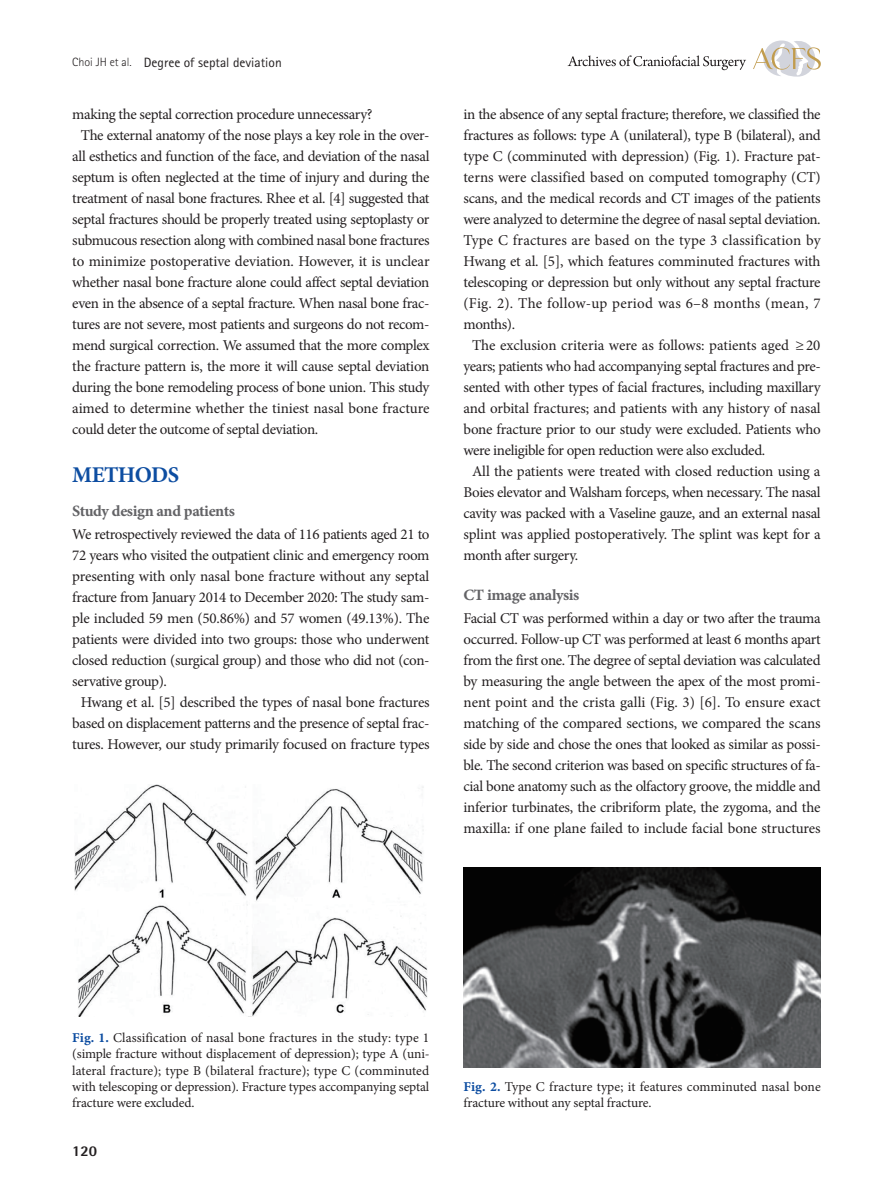
<style>
.page{position:relative;width:893px;height:1191px;background:#fff}
.page>*{position:absolute;margin:0;border:0;box-sizing:border-box;transform-origin:0 0}
.대제목{font:700 22.5px "Minion Pro";letter-spacing:-.03em;color:#0d4da1}
.중제목{font:15.75px "Minion Pro Bold Capt";letter-spacing:-.025em;color:#636366}
.본문{font:15px/21px "Minion Pro";letter-spacing:-.02em;color:#231f20;text-align:justify}
.본문_0{font:15px/21px "Minion Pro";letter-spacing:-.02em;color:#231f20;text-align:justify}
.t1{font:800 15px "Rotis Semi Sans Std";color:#231f20}
.표그림제목{font:13.5px/16.2px "Minion Pro";letter-spacing:-.01em;color:#231f20;text-align:justify}
.t2{font:13.5px "Rotis Sans Serif Std";color:#231f20}
.s1{font-weight:300;font-size:12px}
.s2{font-family:"Minion Pro Bold Capt";color:#0d4da1}
</style>
<div class="page">
<svg style="left:753px;top:40px;width:68px;height:37px"></svg>
<svg style="left:568px;top:55px;width:178px;height:15px"></svg>
<img style="left:74px;top:784px;width:354px;height:232px">
<img style="left:463px;top:867px;width:358px;height:200px">
<p class="t2" style="left:72px;top:54px;width:211px"><span class="s1">Choi JH et al.</span> Degree of septal deviation</p>
<p class="본문_0" style="left:72px;top:103px;width:302px">making the septal correction procedure unnecessary?</p>
<p class="본문" style="left:72px;top:124px;width:359px;text-indent:9px">The external anatomy of the nose plays a key role in the over&shy;all esthetics and function of the face, and deviation of the nasal septum is often neglected at the time of injury and during the treatment of nasal bone fractures. Rhee et al. [4] suggested that septal fractures should be properly treated using septoplasty or submucous resection along with combined nasal bone fractures to minimize postoperative deviation. However, it is unclear whether nasal bone fracture alone could affect septal deviation even in the absence of a septal fracture. When nasal bone frac&shy;tures are not severe, most patients and surgeons do not recom&shy;mend surgical correction. We assumed that the more complex the fracture pattern is, the more it will cause septal deviation during the bone remodeling process of bone union. This study aimed to determine whether the tiniest nasal bone fracture could deter the outcome of septal deviation.</p>
<p class="대제목" style="left:72px;top:459px;width:108px">METHODS</p>
<p class="중제목" style="left:72px;top:500px;width:164px">Study design and patients</p>
<p class="본문_0" style="left:72px;top:523px;width:359px">We retrospectively reviewed the data of 116 patients aged 21 to 72 years who visited the outpatient clinic and emergency room presenting with only nasal bone fracture without any septal fracture from January 2014 to December 2020: The study sam&shy;ple included 59 men (50.86%) and 57 women (49.13%). The patients were divided into two groups: those who underwent closed reduction (surgical group) and those who did not (con&shy;servative group).</p>
<p class="본문" style="left:72px;top:691px;width:359px;text-align:center">Hwang et al. [5] described the types of nasal bone fractures based on displacement patterns and the presence of septal frac&shy;tures. However, our study primarily focused on fracture types</p>
<p class="본문" style="left:463px;top:103px;width:359px">in the absence of any septal fracture; therefore, we classified the fractures as follows: type A (unilateral), type B (bilateral), and type C (comminuted with depression) (Fig. 1). Fracture pat&shy;terns were classified based on computed tomography (CT) scans, and the medical records and CT images of the patients were analyzed to determine the degree of nasal septal deviation.<br>Type C fractures are based on the type 3 classification by Hwang et al. [5], which features comminuted fractures with telescoping or depression but only without any septal fracture (Fig. 2). The follow-up period was 6–8 months (mean, 7 months).</p>
<p class="본문" style="left:463px;top:334px;width:359px;text-indent:9px">The exclusion criteria were as follows: patients aged ≥ 20 years; patients who had accompanying septal fractures and pre&shy;sented with other types of facial fractures, including maxillary and orbital fractures; and patients with any history of nasal bone fracture prior to our study were excluded. Patients who were ineligible for open reduction were also excluded.</p>
<p class="본문" style="left:463px;top:460px;width:359px;text-indent:9px">All the patients were treated with closed reduction using a Boies elevator and Walsham forceps, when necessary. The nasal cavity was packed with a Vaseline gauze, and an external nasal splint was applied postoperatively. The splint was kept for a month after surgery.</p>
<p class="중제목" style="left:463px;top:584px;width:117px">CT image analysis</p>
<p class="본문_0" style="left:463px;top:607px;width:359px">Facial CT was performed within a day or two after the trauma occurred. Follow-up CT was performed at least 6 months apart from the first one. The degree of septal deviation was calculated by measuring the angle between the apex of the most promi&shy;nent point and the crista galli (Fig. 3) [6]. To ensure exact matching of the compared sections, we compared the scans side by side and chose the ones that looked as similar as possi&shy;ble. The second criterion was based on specific structures of fa&shy;cial bone anatomy such as the olfactory groove, the middle and inferior turbinates, the cribriform plate, the zygoma, and the maxilla: if one plane failed to include facial bone structures</p>
<p class="표그림제목" style="left:72px;top:1030px;width:359px"><span class="s2">Fig. 1.</span> Classification of nasal bone fractures in the study: type 1 (simple fracture without displacement of depression); type A (uni&shy;lateral fracture); type B (bilateral fracture); type C (comminuted with telescoping or depression). Fracture types accompanying septal fracture were excluded.</p>
<p class="t1" style="left:72px;top:1141px;width:27px">120</p>
<p class="표그림제목" style="left:463px;top:1078px;width:359px"><span class="s2">Fig. 2.</span> Type C fracture type; it features comminuted nasal bone fracture without any septal fracture.</p>
</div>
